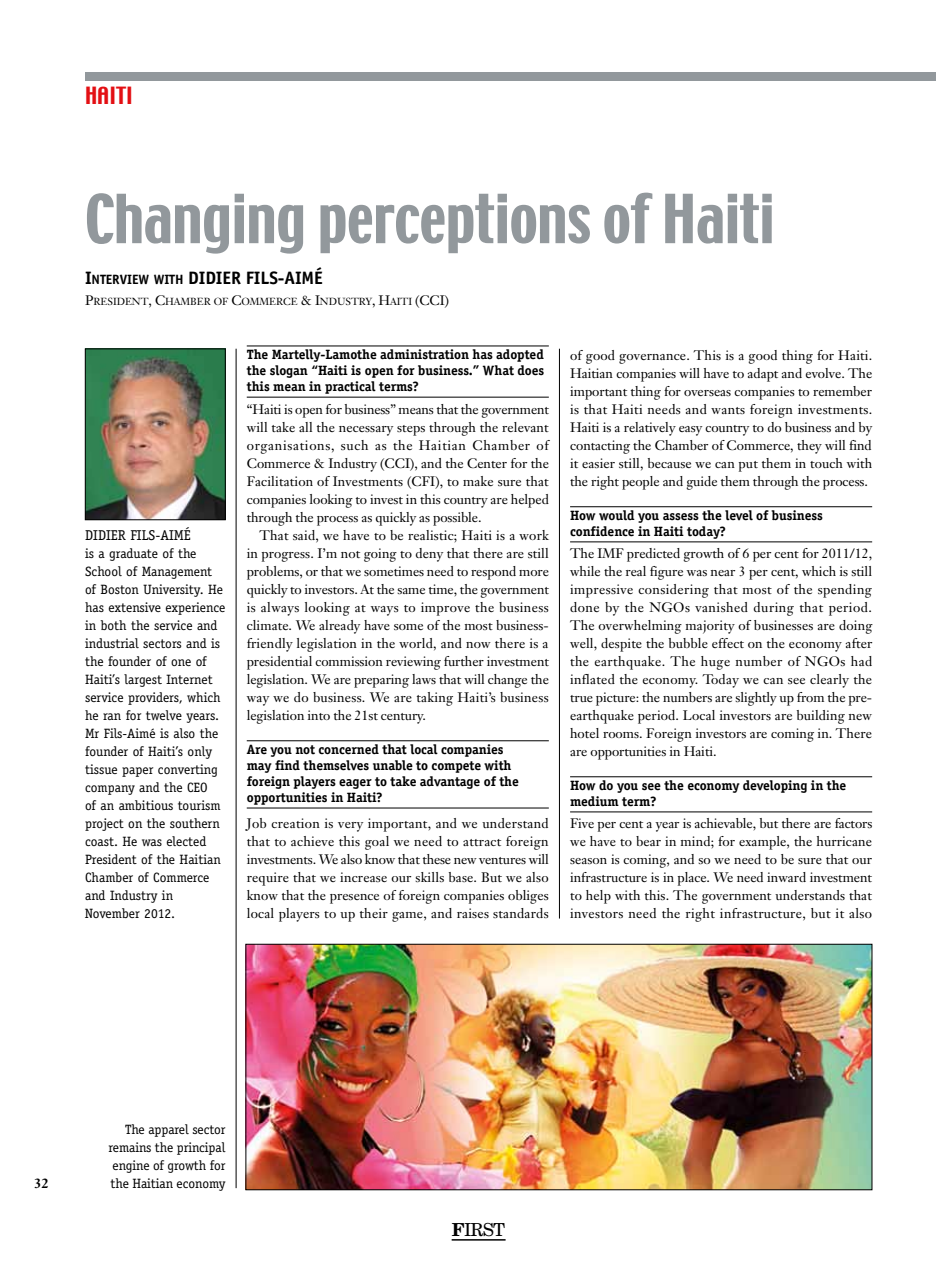
<style>
.page{position:relative;width:936px;height:1263px;background:#fff}
.page>*{position:absolute;margin:0;border:0;box-sizing:border-box;transform-origin:0 0}
.t1{font:60px "Techno";letter-spacing:-.005em;color:#92989c}
.t2{font:21px "Techno";color:#e30f13}
.t3{font:700 18px "Officina Sans";letter-spacing:-.005em;color:#000}
.t4{font:18px "New Century Schlbk";color:#000}
.t5{font:14.25px "Officina Serif";color:#000}
.t6{font:13.5px/18px "Janson Text";letter-spacing:.005em;color:#000;text-align:justify}
.t7{font:13.5px/18px "Officina Serif";color:#000}
.t8{font:700 13.5px/16px "Officina Serif";letter-spacing:-.005em;color:#000}
.t9{font:700 13.5px "Janson Text";color:#000}
.t10{font:10.2px "Janson Text";letter-spacing:-.005em;color:#000}
.s1{font-style:inherit}
.s2{font-size:13.5px}
.s3{font-weight:700}
</style>
<div class="page">
<img style="left:87px;top:351px;width:136px;height:167px">
<div style="left:85px;top:349px;width:140px;height:171px;border:1px solid #000"></div>
<hr style="left:236px;top:349px;width:1px;height:839px;background:#000">
<hr style="left:559px;top:349px;width:1px;height:569px;background:#000">
<div style="left:85px;top:72px;width:850px;height:9px;background:#92989c"></div>
<hr style="left:247px;top:346px;width:302px;height:1px;background:#000">
<hr style="left:247px;top:397px;width:302px;height:1px;background:#000">
<hr style="left:247px;top:740px;width:302px;height:1px;background:#000">
<hr style="left:247px;top:808px;width:302px;height:1px;background:#000">
<hr style="left:570px;top:506px;width:302px;height:1px;background:#000">
<hr style="left:570px;top:542px;width:302px;height:1px;background:#000">
<hr style="left:570px;top:776px;width:302px;height:1px;background:#000">
<hr style="left:570px;top:812px;width:302px;height:1px;background:#000">
<hr style="left:451px;top:1239px;width:54px;height:1px;background:#000">
<img style="left:248px;top:946px;width:622px;height:242px">
<div style="left:246px;top:944px;width:626px;height:246px;border:1px solid #000"></div>
<h2 class="t2" style="left:85px;top:81px;width:49px">HAITI</h2>
<h1 class="t1" style="left:85px;top:178px;width:691px">Changing perceptions of Haiti</h1>
<h3 class="t3" style="left:85px;top:267px;width:239px"><span class="s1">I</span><span class="s2">NTERVIEW WITH</span> DIDIER FILS-AIMé</h3>
<p class="t10" style="left:85px;top:295px;width:365px"><span class="s2">P</span>RESIDENT<span class="s2">, C</span>HAMBER OF <span class="s2">C</span>OMMERCE <span class="s2">&amp; I</span>NDUSTRY<span class="s2">, H</span>AITI <span class="s2">(CCI)</span></p>
<p class="t5" style="left:85px;top:527px;width:107px">DIDIER FILS-AIMé</p>
<p class="t7" style="left:85px;top:544px;width:142px">is a graduate of the<br>School of Management of Boston University. He has extensive experience in both the service and industrial sectors and is the founder of one of<br>Haiti’s largest Internet service providers, which he ran for twelve years.<br>Mr Fils-Aimé is also the founder of Haiti’s only tissue paper converting company and the CEO<br>of an ambitious tourism project on the southern coast. He was elected<br>President of the Haitian<br>Chamber of Commerce and Industry in<br>November 2012.</p>
<p class="t8" style="left:247px;top:347px;width:299px;text-align:justify">The Martelly-Lamothe administration has adopted the slogan “Haiti is open for business.” What does this mean in practical terms?</p>
<p class="t6" style="left:247px;top:400px;width:304px">“Haiti is open for business” means that the government will take all the necessary steps through the relevant organisations, such as the Haitian Chamber of Commerce &amp; Industry (CCI), and the Center for the Facilitation of Investments (CFI), to make sure that companies looking to invest in this country are helped through the process as quickly as possible.</p>
<p class="t6" style="left:247px;top:526px;width:304px;text-indent:13px">That said, we have to be realistic; Haiti is a work in progress. I’m not going to deny that there are still problems, or that we sometimes need to respond more quickly to investors. At the same time, the government is always looking at ways to improve the business climate. We already have some of the most business&shy;friendly legislation in the world, and now there is a presidential commission reviewing further investment legislation. We are preparing laws that will change the way we do business. We are taking Haiti’s business legislation into the 21st century.</p>
<p class="t8" style="left:247px;top:741px;width:274px">Are you not concerned that local companies may find themselves unable to compete with foreign players eager to take advantage of the opportunities in Haiti?</p>
<p class="t6" style="left:247px;top:814px;width:304px">Job creation is very important, and we understand that to achieve this goal we need to attract foreign investments. We also know that these new ventures will require that we increase our skills base. But we also know that the presence of foreign companies obliges local players to up their game, and raises standards</p>
<p class="t6" style="left:570px;top:346px;width:304px">of good governance. This is a good thing for Haiti.<br>Haitian companies will have to adapt and evolve. The important thing for overseas companies to remember is that Haiti needs and wants foreign investments.<br>Haiti is a relatively easy country to do business and by contacting the Chamber of Commerce, they will find it easier still, because we can put them in touch with the right people and guide them through the process.</p>
<p class="t8" style="left:570px;top:507px;width:254px">How would you assess the level of business confidence in Haiti today?</p>
<p class="t6" style="left:570px;top:544px;width:304px">The IMF predicted growth of 6 per cent for 2011/12, while the real figure was near 3 per cent, which is still impressive considering that most of the spending done by the NGOs vanished during that period.<br>The overwhelming majority of businesses are doing well, despite the bubble effect on the economy after the earthquake. The huge number of NGOs had inflated the economy. Today we can see clearly the true picture: the numbers are slightly up from the pre&shy;earthquake period. Local investors are building new hotel rooms. Foreign investors are coming in. There are opportunities in Haiti.</p>
<p class="t8" style="left:570px;top:777px;width:278px">How do you see the economy developing in the medium term?</p>
<p class="t6" style="left:570px;top:814px;width:304px">Five per cent a year is achievable, but there are factors we have to bear in mind; for example, the hurricane season is coming, and so we need to be sure that our infrastructure is in place. We need inward investment to help with this. The government understands that investors need the right infrastructure, but it also</p>
<p class="t9" style="left:34px;top:1174px;width:17px">32</p>
<p class="t7" style="left:108px;top:1120px;width:118px;text-align:right">The apparel sector remains the principal engine of growth for the Haitian economy</p>
<h3 class="t4" style="left:452px;top:1218px;width:55px"><span class="s3">F</span>IRST</h3>
</div>
